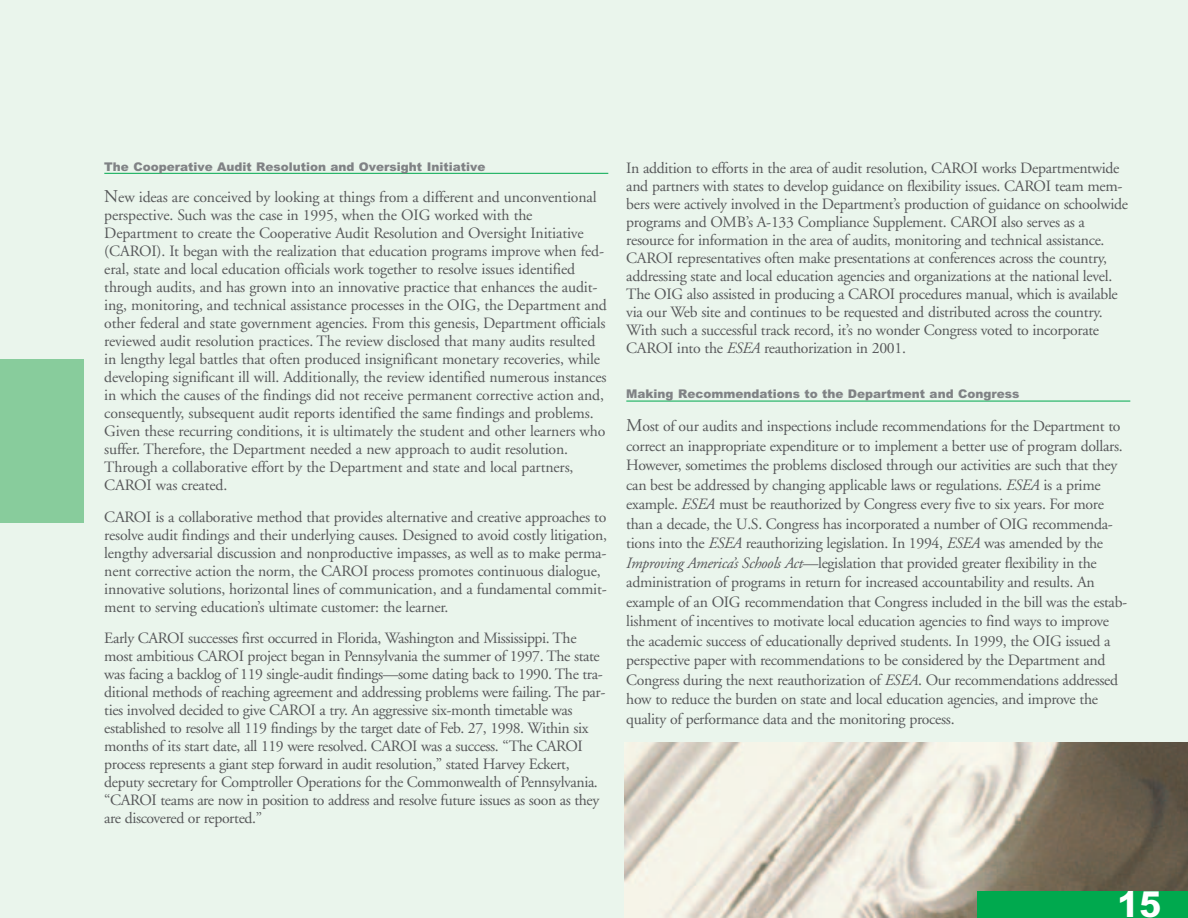
<style>
.page{position:relative;width:1188px;height:918px;background:#eaf5ec}
.page>*{position:absolute;margin:0;border:0;box-sizing:border-box;transform-origin:0 0}
.t1{font:800 36px "Arial";color:#fff}
.t2{font:15.75px/18px "Adobe Garamond";letter-spacing:-.02em;color:#57585a}
.t3{font:900 12px "Arial";color:#808285}
.s1{font-size:18px}
.s2{font-style:italic}
</style>
<div class="page">
<hr style="left:104px;top:173px;width:504px;height:1px;background:#00a94e">
<hr style="left:626px;top:401px;width:504px;height:1px;background:#00a94e">
<img style="left:625px;top:742px;width:563px;height:176px">
<div style="left:977px;top:891px;width:211px;height:27px;background:#00a94e"></div>
<div style="left:0;top:359px;width:84px;height:164px;background:#88cc9c"></div>
<p class="t3" style="left:104px;top:159px;width:383px">The Cooperative Audit Resolution and Oversight Initiative</p>
<p class="t2" style="left:104px;top:189px;width:504px"><span class="s1">N</span>ew ideas are conceived by looking at things from a different and unconventional perspective. Such was the case in 1995, when the OIG worked with the Department to create the Cooperative Audit Resolution and Oversight Initiative (CAROI). It began with the realization that education programs improve when fed&shy;eral, state and local education officials work together to resolve issues identified through audits, and has grown into an innovative practice that enhances the audit&shy;ing, monitoring, and technical assistance processes in the OIG, the Department and other federal and state government agencies. From this genesis, Department officials reviewed audit resolution practices. The review disclosed that many audits resulted in lengthy legal battles that often produced insignificant monetary recoveries, while developing significant ill will. Additionally, the review identified numerous instances in which the causes of the findings did not receive permanent corrective action and, consequently, subsequent audit reports identified the same findings and problems.<br>Given these recurring conditions, it is ultimately the student and other learners who suffer. Therefore, the Department needed a new approach to audit resolution.<br>Through a collaborative effort by the Department and state and local partners, CAROI was created.</p>
<p class="t2" style="left:104px;top:509px;width:504px">CAROI is a collaborative method that provides alternative and creative approaches to resolve audit findings and their underlying causes. Designed to avoid costly litigation, lengthy adversarial discussion and nonproductive impasses, as well as to make perma&shy;nent corrective action the norm, the CAROI process promotes continuous dialogue, innovative solutions, horizontal lines of communication, and a fundamental commit&shy;ment to serving education’s ultimate customer: the learner.</p>
<p class="t2" style="left:104px;top:630px;width:503px">Early CAROI successes first occurred in Florida, Washington and Mississippi. The most ambitious CAROI project began in Pennsylvania the summer of 1997. The state was facing a backlog of 119 single-audit findings—some dating back to 1990. The tra&shy;ditional methods of reaching agreement and addressing problems were failing. The par&shy;ties involved decided to give CAROI a try. An aggressive six-month timetable was established to resolve all 119 findings by the target date of Feb. 27, 1998. Within six months of its start date, all 119 were resolved. CAROI was a success. “The CAROI process represents a giant step forward in audit resolution,” stated Harvey Eckert, deputy secretary for Comptroller Operations for the Commonwealth of Pennsylvania. “CAROI teams are now in position to address and resolve future issues as soon as they are discovered or reported.”</p>
<p class="t2" style="left:626px;top:161px;width:503px">In addition to efforts in the area of audit resolution, CAROI works Departmentwide and partners with states to develop guidance on flexibility issues. CAROI team mem&shy;bers were actively involved in the Department’s production of guidance on schoolwide programs and OMB’s A-133 Compliance Supplement. CAROI also serves as a resource for information in the area of audits, monitoring and technical assistance.<br>CAROI representatives often make presentations at conferences across the country, addressing state and local education agencies and organizations at the national level.<br>The OIG also assisted in producing a CAROI procedures manual, which is available via our Web site and continues to be requested and distributed across the country.<br>With such a successful track record, it’s no wonder Congress voted to incorporate CAROI into the <span class="s2">ESEA</span> reauthorization in 2001.</p>
<p class="t3" style="left:626px;top:387px;width:395px">Making Recommendations to the Department and Congress</p>
<p class="t2" style="left:626px;top:418px;width:502px;line-height:19.5px"><span class="s1">M</span>ost of our audits and inspections include recommendations for the Department to correct an inappropriate expenditure or to implement a better use of program dollars.<br>However, sometimes the problems disclosed through our activities are such that they can best be addressed by changing applicable laws or regulations. <span class="s2">ESEA</span> is a prime example. <span class="s2">ESEA</span> must be reauthorized by Congress every five to six years. For more than a decade, the U.S. Congress has incorporated a number of OIG recommenda&shy;tions into the <span class="s2">ESEA</span> reauthorizing legislation. In 1994, <span class="s2">ESEA</span> was amended by the <span class="s2">Improving America’s Schools Act</span>—legislation that provided greater flexibility in the administration of programs in return for increased accountability and results. An example of an OIG recommendation that Congress included in the bill was the estab&shy;lishment of incentives to motivate local education agencies to find ways to improve the academic success of educationally deprived students. In 1999, the OIG issued a perspective paper with recommendations to be considered by the Department and Congress during the next reauthorization of <span class="s2">ESEA</span>. Our recommendations addressed how to reduce the burden on state and local education agencies, and improve the quality of performance data and the monitoring process.</p>
<h1 class="t1" style="left:1117px;top:883px;width:46px">15</h1>
</div>
